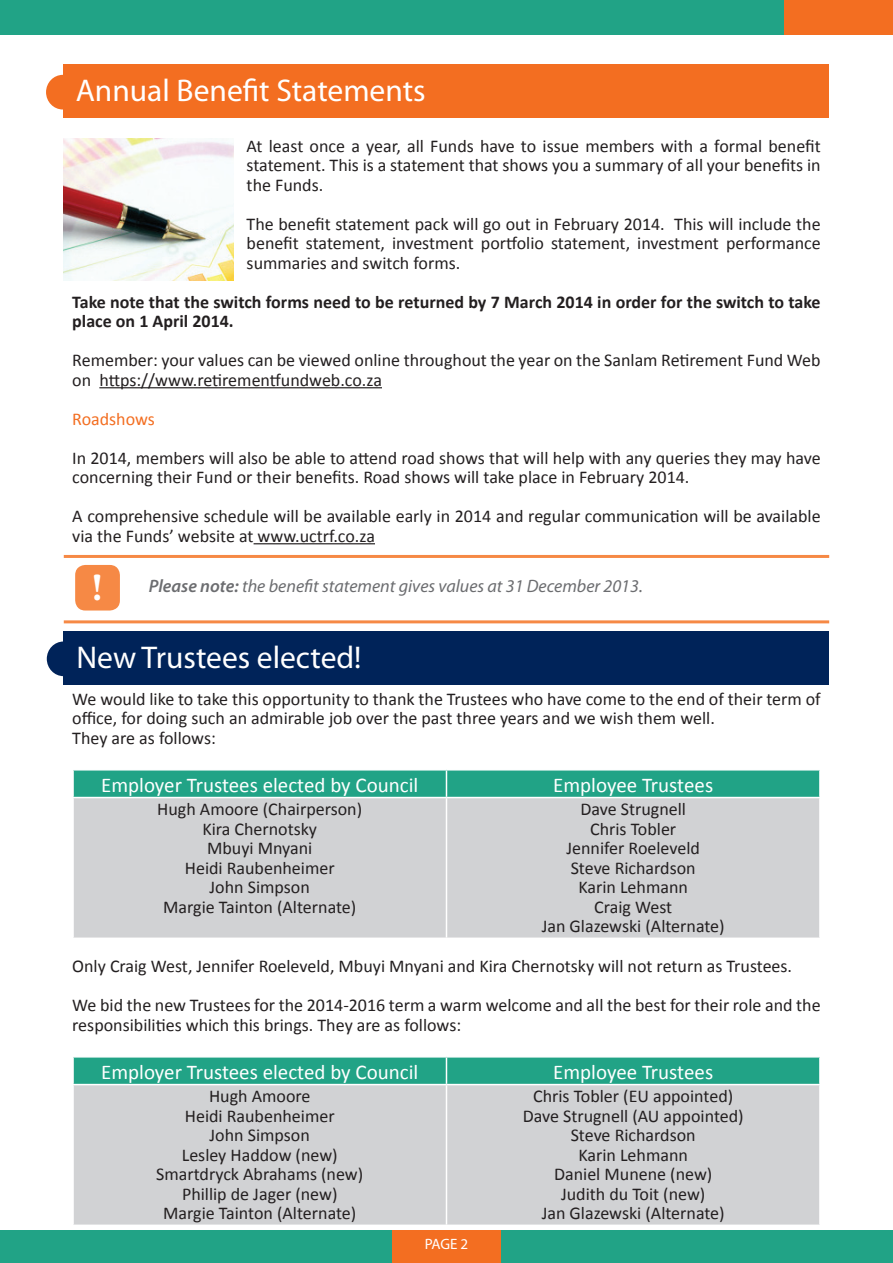
<style>
.page{position:relative;width:893px;height:1263px;background:#fff}
.page>*{position:absolute;margin:0;border:0;box-sizing:border-box;transform-origin:0 0}
.t1{font:700 38.4px "Minion Pro";color:#fff}
.t2{font:31.5px "Myriad Pro";color:#fff}
.t3{font:21px "Calibri";color:#fff}
.t4{font:18px/19.5px "Calibri";color:#231f20}
.t5{font:700 18px/19.5px "Calibri";color:#231f20}
.BODY{font:italic 18px "Myriad Pro";color:#6c6d70}
.t6{font:18px "Calibri";color:#f36e21}
.t7{font:15px "Myriad Pro";color:#fff}
.s1{font-weight:600}
</style>
<div class="page">
<div style="left:63px;top:65px;width:765px;height:53px;background:#f36e21"></div>
<div style="left:64px;top:631px;width:765px;height:54px;background:#002359"></div>
<div style="left:46px;top:75px;width:34px;height:34px;background:#f36e21;border-radius:50%"></div>
<div style="left:47px;top:641px;width:33px;height:35px;background:#002359;border-radius:50%"></div>
<hr style="left:99px;top:387px;width:283px;height:1px;background:#231f20">
<hr style="left:254px;top:543px;width:121px;height:1px;background:#231f20">
<div style="left:73px;top:797px;width:373px;height:141px;background:#d1d2d4"></div>
<div style="left:446px;top:797px;width:374px;height:141px;background:#d1d2d4"></div>
<svg style="left:73px;top:770px;width:746px;height:27px;background:#27a589"></svg>
<hr style="left:72px;top:797px;width:374px;height:1px;background:#fff">
<hr style="left:72px;top:798px;width:2px;height:139px;background:#fff">
<hr style="left:72px;top:937px;width:374px;height:2px;background:#fff">
<hr style="left:446px;top:798px;width:1px;height:139px;background:#fff">
<hr style="left:446px;top:797px;width:375px;height:1px;background:#fff">
<hr style="left:819px;top:798px;width:2px;height:139px;background:#fff">
<hr style="left:446px;top:937px;width:375px;height:2px;background:#fff">
<div style="left:73px;top:1084px;width:373px;height:141px;background:#d1d2d4"></div>
<div style="left:446px;top:1084px;width:374px;height:141px;background:#d1d2d4"></div>
<svg style="left:73px;top:1057px;width:746px;height:27px;background:#27a589"></svg>
<hr style="left:72px;top:1084px;width:374px;height:1px;background:#fff">
<hr style="left:72px;top:1085px;width:2px;height:139px;background:#fff">
<hr style="left:72px;top:1224px;width:374px;height:2px;background:#fff">
<hr style="left:446px;top:1085px;width:1px;height:139px;background:#fff">
<hr style="left:446px;top:1084px;width:375px;height:1px;background:#fff">
<hr style="left:819px;top:1085px;width:2px;height:139px;background:#fff">
<hr style="left:446px;top:1224px;width:375px;height:2px;background:#fff">
<div style="left:0;top:0;width:893px;height:34px;background:#21a386"></div>
<div style="left:784px;top:0;width:109px;height:34px;background:#f36e21"></div>
<div style="left:0;top:1230px;width:893px;height:33px;background:#21a386"></div>
<div style="left:392px;top:1230px;width:109px;height:33px;background:#f36e21"></div>
<img style="left:64px;top:138px;width:170px;height:143px">
<div style="left:75px;top:565px;width:45px;height:45px;background:#f68945;border-radius:10px"></div>
<hr style="left:64px;top:555px;width:765px;height:3px;background:#f68945">
<hr style="left:64px;top:620px;width:765px;height:3px;background:#f68945">
<p class="t2" style="left:76px;top:71px;width:351px">Annual Benefit Statements</p>
<p class="t4" style="left:247px;top:135px;width:576px;text-align:justify">At least once a year, all Funds have to issue members with a formal benefit statement. This is a statement that shows you a summary of all your benefits in the Funds.</p>
<p class="t4" style="left:247px;top:213px;width:576px;text-align:justify">The benefit statement pack will go out in February 2014. This will include the benefit statement, investment portfolio statement, investment performance summaries and switch forms.</p>
<p class="t5" style="left:72px;top:291px;width:750px">Take note that the switch forms need to be returned by 7 March 2014 in order for the switch to take place on 1 April 2014.</p>
<p class="t4" style="left:72px;top:350px;width:750px">Remember: your values can be viewed online throughout the year on the Sanlam Retirement Fund Web on https://www.retirementfundweb.co.za</p>
<p class="t6" style="left:72px;top:408px;width:84px">Roadshows</p>
<p class="t4" style="left:72px;top:447px;width:750px">In 2014, members will also be able to attend road shows that will help with any queries they may have concerning their Fund or their benefits. Road shows will take place in February 2014.</p>
<p class="t4" style="left:72px;top:506px;width:750px">A comprehensive schedule will be available early in 2014 and regular communication will be available via the Funds’ website at www.uctrf.co.za</p>
<p class="BODY" style="left:149px;top:575px;width:495px"><span class="s1">Please note:</span> the benefit statement gives values at 31 December 2013.</p>
<p class="t1" style="left:92px;top:561px;width:12px">!</p>
<p class="t2" style="left:77px;top:638px;width:286px">New Trustees elected!</p>
<p class="t4" style="left:72px;top:688px;width:750px">We would like to take this opportunity to thank the Trustees who have come to the end of their term of office, for doing such an admirable job over the past three years and we wish them well.</p>
<p class="t4" style="left:72px;top:727px;width:145px">They are as follows:</p>
<p class="t3" style="left:101px;top:771px;width:319px">Employer Trustees elected by Council</p>
<p class="t3" style="left:553px;top:771px;width:161px">Employee Trustees</p>
<p class="t4" style="left:157px;top:799px;width:206px">Hugh Amoore (Chairperson)</p>
<p class="t4" style="left:202px;top:818px;width:116px">Kira Chernotsky</p>
<p class="t4" style="left:207px;top:838px;width:107px">Mbuyi Mnyani</p>
<p class="t4" style="left:185px;top:857px;width:151px">Heidi Raubenheimer</p>
<p class="t4" style="left:210px;top:877px;width:102px">John Simpson</p>
<p class="t4" style="left:163px;top:896px;width:195px">Margie Tainton (Alternate)</p>
<p class="t4" style="left:580px;top:799px;width:107px">Dave Strugnell</p>
<p class="t4" style="left:590px;top:818px;width:88px">Chris Tobler</p>
<p class="t4" style="left:566px;top:838px;width:135px">Jennifer Roeleveld</p>
<p class="t4" style="left:571px;top:857px;width:127px">Steve Richardson</p>
<p class="t4" style="left:578px;top:877px;width:111px">Karin Lehmann</p>
<p class="t4" style="left:594px;top:896px;width:79px">Craig West</p>
<p class="t4" style="left:542px;top:916px;width:184px">Jan Glazewski (Alternate)</p>
<p class="t4" style="left:72px;top:955px;width:721px">Only Craig West, Jennifer Roeleveld, Mbuyi Mnyani and Kira Chernotsky will not return as Trustees.</p>
<p class="t4" style="left:72px;top:994px;width:750px">We bid the new Trustees for the 2014-2016 term a warm welcome and all the best for their role and the responsibilities which this brings. They are as follows:</p>
<p class="t3" style="left:101px;top:1058px;width:319px">Employer Trustees elected by Council</p>
<p class="t3" style="left:553px;top:1058px;width:161px">Employee Trustees</p>
<p class="t4" style="left:209px;top:1086px;width:103px">Hugh Amoore</p>
<p class="t4" style="left:185px;top:1105px;width:151px">Heidi Raubenheimer</p>
<p class="t4" style="left:210px;top:1125px;width:102px">John Simpson</p>
<p class="t4" style="left:182px;top:1144px;width:157px">Lesley Haddow (new)</p>
<p class="t4" style="left:156px;top:1164px;width:209px">Smartdryck Abrahams (new)</p>
<p class="t4" style="left:182px;top:1183px;width:157px">Phillip de Jager (new)</p>
<p class="t4" style="left:163px;top:1203px;width:195px">Margie Tainton (Alternate)</p>
<p class="t4" style="left:533px;top:1086px;width:202px">Chris Tobler (EU appointed)</p>
<p class="t4" style="left:523px;top:1105px;width:222px">Dave Strugnell (AU appointed)</p>
<p class="t4" style="left:571px;top:1125px;width:127px">Steve Richardson</p>
<p class="t4" style="left:578px;top:1144px;width:111px">Karin Lehmann</p>
<p class="t4" style="left:554px;top:1164px;width:160px">Daniel Munene (new)</p>
<p class="t4" style="left:561px;top:1183px;width:146px">Judith du Toit (new)</p>
<p class="t4" style="left:542px;top:1203px;width:184px">Jan Glazewski (Alternate)</p>
<p class="t7" style="left:425px;top:1234px;width:45px">PAGE 2</p>
</div>
